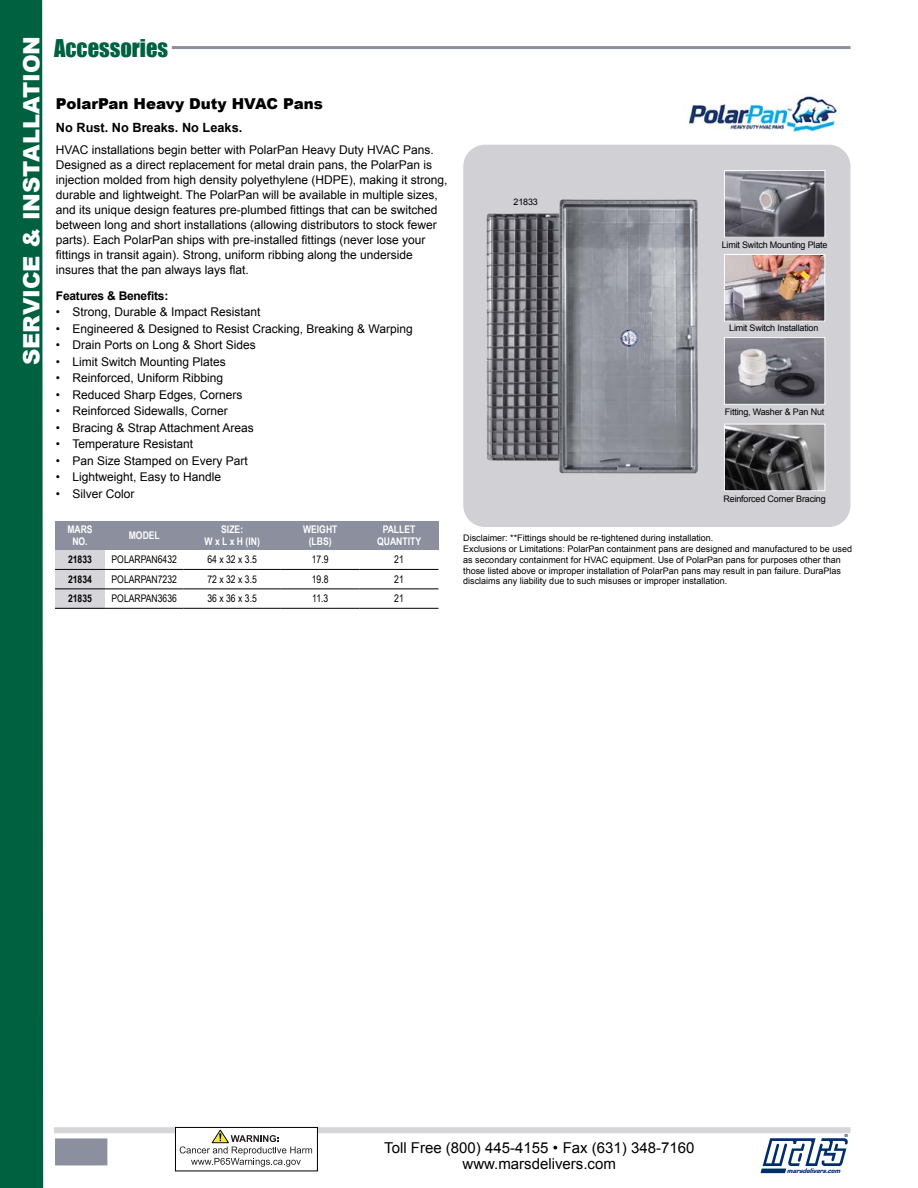
<style>
.page{position:relative;width:918px;height:1188px;background:#fff}
.page>*{position:absolute;margin:0;border:0;box-sizing:border-box;transform-origin:0 0}
.t1{font:900 22.5px "Arial";color:#fff}
.t2{font:22.5px "Impact";color:#006140}
.t3{font:15px/16.5px "Arial";color:#000;text-align:center}
.t4{font:900 15px "Arial";color:#000}
.t5{font:700 12.75px "Arial";color:#000}
.t6{font:12px/15px "Arial";color:#000}
.t7{font:700 12px "Arial";letter-spacing:-.02em;color:#000}
.t8{font:10.5px "Arial Narrow";color:#000}
.t9{font:700 10.5px/12px "Arial Narrow";color:#fff;text-align:center}
.t10{font:700 10.5px "Arial Narrow";color:#000}
.t11{font:9px/10.8px "Arial";color:#000}
.t12{font:9px "Arial";letter-spacing:-.02em;color:#000}
.t13{font:italic 6.9px "Eurostile Black DTC";color:#002e6d}
.t14{font:700 4.2px "Helvetica Neue";color:#002e6d;scale:1.1 1}
</style>
<div class="page">
<hr style="left:172px;top:46px;width:679px;height:3px;background:#8b8f9e">
<div style="left:54px;top:1127px;width:797px;height:6px;background:#d6d5da"></div>
<div style="left:55px;top:1138px;width:52px;height:27px;background:#8b8f9e"></div>
<div style="left:175px;top:1127px;width:143px;height:44px;background:#fff"></div>
<div style="left:0;top:0;width:43px;height:1188px;background:#006140"></div>
<div style="left:55px;top:521px;width:50px;height:29px;background:#8b8f9e"></div>
<div style="left:105px;top:521px;width:79px;height:29px;background:#8b8f9e"></div>
<div style="left:184px;top:521px;width:97px;height:29px;background:#8b8f9e"></div>
<div style="left:281px;top:521px;width:79px;height:29px;background:#8b8f9e"></div>
<div style="left:360px;top:521px;width:79px;height:29px;background:#8b8f9e"></div>
<div style="left:55px;top:550px;width:50px;height:19px;background:#d6d5da"></div>
<div style="left:55px;top:569px;width:50px;height:20px;background:#d6d5da"></div>
<div style="left:55px;top:589px;width:50px;height:19px;background:#d6d5da"></div>
<hr style="left:55px;top:569px;width:50px;height:1px;background:#000">
<hr style="left:105px;top:569px;width:79px;height:1px;background:#000">
<hr style="left:184px;top:569px;width:97px;height:1px;background:#000">
<hr style="left:281px;top:569px;width:79px;height:1px;background:#000">
<hr style="left:360px;top:569px;width:79px;height:1px;background:#000">
<hr style="left:55px;top:588px;width:50px;height:1px;background:#000">
<hr style="left:105px;top:588px;width:79px;height:1px;background:#000">
<hr style="left:184px;top:588px;width:97px;height:1px;background:#000">
<hr style="left:281px;top:588px;width:79px;height:1px;background:#000">
<hr style="left:360px;top:588px;width:79px;height:1px;background:#000">
<hr style="left:55px;top:608px;width:50px;height:1px;background:#000">
<hr style="left:105px;top:608px;width:79px;height:1px;background:#000">
<hr style="left:184px;top:608px;width:97px;height:1px;background:#000">
<hr style="left:281px;top:608px;width:79px;height:1px;background:#000">
<hr style="left:360px;top:608px;width:79px;height:1px;background:#000">
<div style="left:463px;top:145px;width:387px;height:382px;background:#d0d0d5;border-radius:22px"></div>
<img style="left:487px;top:199px;width:211px;height:274px">
<img style="left:726px;top:172px;width:97px;height:63px">
<div style="left:724px;top:170px;width:101px;height:67px;border:1px solid #fff"></div>
<img style="left:726px;top:256px;width:97px;height:63px">
<div style="left:724px;top:254px;width:101px;height:67px;border:1px solid #fff"></div>
<img style="left:726px;top:339px;width:97px;height:64px">
<div style="left:724px;top:337px;width:101px;height:68px;border:1px solid #fff"></div>
<img style="left:726px;top:426px;width:97px;height:63px">
<div style="left:724px;top:424px;width:101px;height:67px;border:1px solid #fff"></div>
<img style="left:685px;top:95px;width:155px;height:40px">
<svg style="left:180px;top:1130px;width:132px;height:37px"></svg>
<div style="left:175px;top:1127px;width:143px;height:44px;border:1px solid #000"></div>
<svg style="left:761px;top:1138px;width:87px;height:35px"></svg>
<p class="t1" style="left:15px;top:365px;width:331px;rotate:-90deg">SERVICE &amp; INSTALLATION</p>
<h3 class="t2" style="left:54px;top:31px;width:116px">Accessories</h3>
<h5 class="t4" style="left:56px;top:92px;width:268px">PolarPan Heavy Duty HVAC Pans</h5>
<h6 class="t5" style="left:56px;top:119px;width:188px">No Rust. No Breaks. No Leaks.</h6>
<p class="t6" style="left:56px;top:142px;width:393px">HVAC installations begin better with PolarPan Heavy Duty HVAC Pans.<br>Designed as a direct replacement for metal drain pans, the PolarPan is injection molded from high density polyethylene (HDPE), making it strong, durable and lightweight. The PolarPan will be available in multiple sizes,</p>
<p class="t6" style="left:56px;top:202px;width:383px">and its unique design features pre-plumbed fittings that can be switched</p>
<p class="t6" style="left:56px;top:217px;width:382px">between long and short installations (allowing distributors to stock fewer</p>
<p class="t6" style="left:56px;top:232px;width:371px">parts). Each PolarPan ships with pre-installed fittings (never lose your fittings in transit again). Strong, uniform ribbing along the underside insures that the pan always lays flat.</p>
<h6 class="t7" style="left:56px;top:288px;width:114px">Features &amp; Benefits:</h6>
<p class="t6" style="left:56px;top:305px;width:206px">• Strong, Durable &amp; Impact Resistant</p>
<p class="t6" style="left:56px;top:321px;width:358px">• Engineered &amp; Designed to Resist Cracking, Breaking &amp; Warping</p>
<p class="t6" style="left:56px;top:338px;width:201px">• Drain Ports on Long &amp; Short Sides</p>
<p class="t6" style="left:56px;top:354px;width:171px">• Limit Switch Mounting Plates</p>
<p class="t6" style="left:56px;top:371px;width:169px">• Reinforced, Uniform Ribbing</p>
<p class="t6" style="left:56px;top:387px;width:188px">• Reduced Sharp Edges, Corners</p>
<p class="t6" style="left:56px;top:404px;width:173px">• Reinforced Sidewalls, Corner</p>
<p class="t6" style="left:56px;top:420px;width:199px">• Bracing &amp; Strap Attachment Areas</p>
<p class="t6" style="left:56px;top:437px;width:139px">• Temperature Resistant</p>
<p class="t6" style="left:56px;top:453px;width:193px">• Pan Size Stamped on Every Part</p>
<p class="t6" style="left:56px;top:470px;width:167px">• Lightweight, Easy to Handle</p>
<p class="t6" style="left:56px;top:486px;width:80px">• Silver Color</p>
<p class="t9" style="left:67px;top:523px;width:27px">MARS<br>NO.</p>
<p class="t9" style="left:129px;top:529px;width:33px">MODEL</p>
<p class="t9" style="left:205px;top:523px;width:57px">SIZE:<br>W x L x H (IN)</p>
<p class="t9" style="left:303px;top:523px;width:36px">WEIGHT (LBS)</p>
<p class="t9" style="left:377px;top:523px;width:46px">PALLET<br>QUANTITY</p>
<p class="t10" style="left:68px;top:552px;width:25px">21833</p>
<p class="t8" style="left:112px;top:552px;width:67px">POLARPAN6432</p>
<p class="t8" style="left:208px;top:552px;width:51px">64 x 32 x 3.5</p>
<p class="t8" style="left:312px;top:552px;width:18px">17.9</p>
<p class="t8" style="left:394px;top:552px;width:11px">21</p>
<p class="t10" style="left:68px;top:571px;width:25px">21834</p>
<p class="t8" style="left:112px;top:572px;width:67px">POLARPAN7232</p>
<p class="t8" style="left:208px;top:572px;width:51px">72 x 32 x 3.5</p>
<p class="t8" style="left:312px;top:572px;width:18px">19.8</p>
<p class="t8" style="left:394px;top:572px;width:11px">21</p>
<p class="t10" style="left:68px;top:591px;width:25px">21835</p>
<p class="t8" style="left:112px;top:591px;width:67px">POLARPAN3636</p>
<p class="t8" style="left:208px;top:591px;width:51px">36 x 36 x 3.5</p>
<p class="t8" style="left:312px;top:591px;width:18px">11.3</p>
<p class="t8" style="left:394px;top:591px;width:11px">21</p>
<p class="t11" style="left:514px;top:197px;width:26px">21833</p>
<p class="t12" style="left:722px;top:239px;width:107px">Limit Switch Mounting Plate</p>
<p class="t12" style="left:729px;top:322px;width:91px">Limit Switch Installation</p>
<p class="t12" style="left:725px;top:406px;width:101px">Fitting, Washer &amp; Pan Nut</p>
<p class="t12" style="left:724px;top:493px;width:104px">Reinforced Corner Bracing</p>
<p class="t11" style="left:463px;top:533px;width:390px">Disclaimer: **Fittings should be re-tightened during installation.<br>Exclusions or Limitations: PolarPan containment pans are designed and manufactured to be used</p>
<p class="t11" style="left:463px;top:554px;width:379px">as secondary containment for HVAC equipment. Use of PolarPan pans for purposes other than</p>
<p class="t11" style="left:463px;top:565px;width:379px">those listed above or improper installation of PolarPan pans may result in pan failure. DuraPlas disclaims any liability due to such misuses or improper installation.</p>
<p class="t14" style="left:845px;top:1133px;width:5px">®</p>
<p class="t3" style="left:384px;top:1139px;width:312px">Toll Free (800) 445-4155 • Fax (631) 348-7160 www.marsdelivers.com</p>
<p class="t13" style="left:787px;top:1167px;width:57px">marsdelivers.com</p>
</div>
